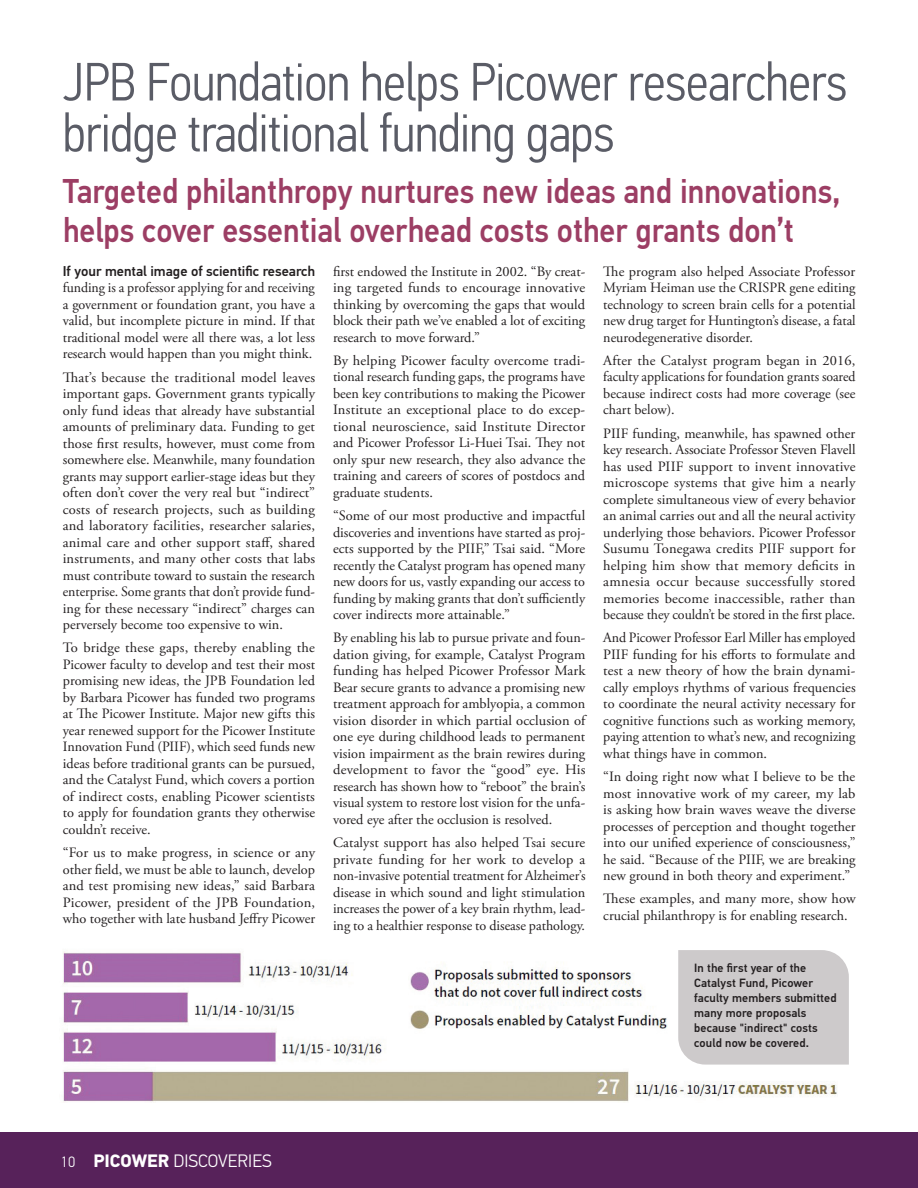
<style>
.page{position:relative;width:918px;height:1188px;background:#fff}
.page>*{position:absolute;margin:0;border:0;box-sizing:border-box;transform-origin:0 0}
.New_Summary_Header{font:300 54px/51px "PF Din Text Cond Pro";letter-spacing:-.01em;color:#5a5c66}
.Summaries_Body{font:500 34.5px/39px "PF Din Text Pro";color:#9c3e64;scale:.91 1}
.t1{font:300 18px "PF Din Text Pro";color:#fff}
.Summaries_Body-2{font:14.25px/16.5px "Adobe Garamond Pro";color:#231f20;text-align:justify}
.t2{font:500 12px/15px "PF Din Text Pro";letter-spacing:.01em;color:#231f20}
.s1{font-family:"PF Din Text Pro";font-weight:500}
.s2{font-size:15px}
.s3{font-weight:700}
</style>
<div class="page">
<img style="left:63px;top:951px;width:774px;height:151px">
<img style="left:409px;top:951px;width:269px;height:103px">
<div style="left:678px;top:950px;width:171px;height:115px;background:#cdcacb"></div>
<div style="left:0;top:1132px;width:918px;height:56px;background:#57225a"></div>
<p class="New_Summary_Header" style="left:63px;top:57px;width:786px">JPB Foundation helps Picower researchers bridge traditional funding gaps</p>
<p class="Summaries_Body" style="left:63px;top:173px;width:857px">Targeted philanthropy nurtures new ideas and innovations, helps cover essential overhead costs other grants don’t</p>
<p class="Summaries_Body-2" style="left:63px;top:264px;width:254px"><span class="s1">If your mental image of scientific research </span>funding is a professor applying for and receiving a government or foundation grant, you have a valid, but incomplete picture in mind. If that traditional model were all there was, a lot less research would happen than you might think.</p>
<p class="Summaries_Body-2" style="left:63px;top:369px;width:254px">That’s because the traditional model leaves important gaps. Government grants typically only fund ideas that already have substantial amounts of preliminary data. Funding to get those first results, however, must come from somewhere else. Meanwhile, many foundation grants may support earlier-stage ideas but they often don’t cover the very real but “indirect” costs of research projects, such as building and laboratory facilities, researcher salaries, animal care and other support staff, shared instruments, and many other costs that labs must contribute toward to sustain the research enterprise. Some grants that don’t provide fund&shy;ing for these necessary “indirect” charges can perversely become too expensive to win.</p>
<p class="Summaries_Body-2" style="left:63px;top:640px;width:254px">To bridge these gaps, thereby enabling the Picower faculty to develop and test their most promising new ideas, the JPB Foundation led by Barbara Picower has funded two programs at The Picower Institute. Major new gifts this year renewed support for the Picower Institute Innovation Fund (PIIF), which seed funds new ideas before traditional grants can be pursued, and the Catalyst Fund, which covers a portion of indirect costs, enabling Picower scientists to apply for foundation grants they otherwise couldn’t receive.</p>
<p class="Summaries_Body-2" style="left:63px;top:845px;width:254px">“For us to make progress, in science or any other field, we must be able to launch, develop and test promising new ideas,” said Barbara Picower, president of the JPB Foundation, who together with late husband Jeffry Picower</p>
<p class="Summaries_Body-2" style="left:333px;top:263px;width:254px">first endowed the Institute in 2002. “By creat&shy;ing targeted funds to encourage innovative thinking by overcoming the gaps that would block their path we’ve enabled a lot of exciting research to move forward.”</p>
<p class="Summaries_Body-2" style="left:333px;top:353px;width:254px">By helping Picower faculty overcome tradi&shy;tional research funding gaps, the programs have been key contributions to making the Picower Institute an exceptional place to do excep&shy;tional neuroscience, said Institute Director and Picower Professor Li-Huei Tsai. They not only spur new research, they also advance the training and careers of scores of postdocs and graduate students.</p>
<p class="Summaries_Body-2" style="left:333px;top:508px;width:254px">“Some of our most productive and impactful discoveries and inventions have started as proj&shy;ects supported by the PIIF,” Tsai said. “More recently the Catalyst program has opened many new doors for us, vastly expanding our access to funding by making grants that don’t sufficiently cover indirects more attainable.”</p>
<p class="Summaries_Body-2" style="left:333px;top:630px;width:254px">By enabling his lab to pursue private and foun&shy;dation giving, for example, Catalyst Program funding has helped Picower Professor Mark Bear secure grants to advance a promising new treatment approach for amblyopia, a common vision disorder in which partial occlusion of one eye during childhood leads to permanent vision impairment as the brain rewires during development to favor the “good” eye. His research has shown how to “reboot” the brain’s visual system to restore lost vision for the unfa&shy;vored eye after the occlusion is resolved.</p>
<p class="Summaries_Body-2" style="left:333px;top:835px;width:254px">Catalyst support has also helped Tsai secure private funding for her work to develop a non-invasive potential treatment for Alzheimer’s disease in which sound and light stimulation increases the power of a key brain rhythm, lead&shy;ing to a healthier response to disease pathology.</p>
<p class="Summaries_Body-2" style="left:603px;top:263px;width:254px">The program also helped Associate Professor Myriam Heiman use the CRISPR gene editing technology to screen brain cells for a potential new drug target for Huntington’s disease, a fatal neurodegenerative disorder.</p>
<p class="Summaries_Body-2" style="left:603px;top:353px;width:254px">After the Catalyst program began in 2016, faculty applications for foundation grants soared because indirect costs had more coverage (see chart below).</p>
<p class="Summaries_Body-2" style="left:603px;top:425px;width:254px">PIIF funding, meanwhile, has spawned other key research. Associate Professor Steven Flavell has used PIIF support to invent innovative microscope systems that give him a nearly complete simultaneous view of every behavior an animal carries out and all the neural activity underlying those behaviors. Picower Professor Susumu Tonegawa credits PIIF support for helping him show that memory deficits in amnesia occur because successfully stored memories become inaccessible, rather than because they couldn’t be stored in the first place.</p>
<p class="Summaries_Body-2" style="left:603px;top:630px;width:254px">And Picower Professor Earl Miller has employed PIIF funding for his efforts to formulate and test a new theory of how the brain dynami&shy;cally employs rhythms of various frequencies to coordinate the neural activity necessary for cognitive functions such as working memory, paying attention to what’s new, and recognizing what things have in common.</p>
<p class="Summaries_Body-2" style="left:603px;top:769px;width:254px">“In doing right now what I believe to be the most innovative work of my career, my lab is asking how brain waves weave the diverse processes of perception and thought together into our unified experience of consciousness,” he said. “Because of the PIIF, we are breaking new ground in both theory and experiment.”</p>
<p class="Summaries_Body-2" style="left:603px;top:891px;width:254px">These examples, and many more, show how crucial philanthropy is for enabling research.</p>
<p class="t2" style="left:694px;top:960px;width:144px">In the first year of the<br>Catalyst Fund, Picower faculty members submitted many more proposals because "indirect" costs could now be covered.</p>
<p class="t1" style="left:61px;top:1150px;width:212px"><span class="s2">10</span> <span class="s3">PICOWER</span> DISCOVERIES</p>
</div>
